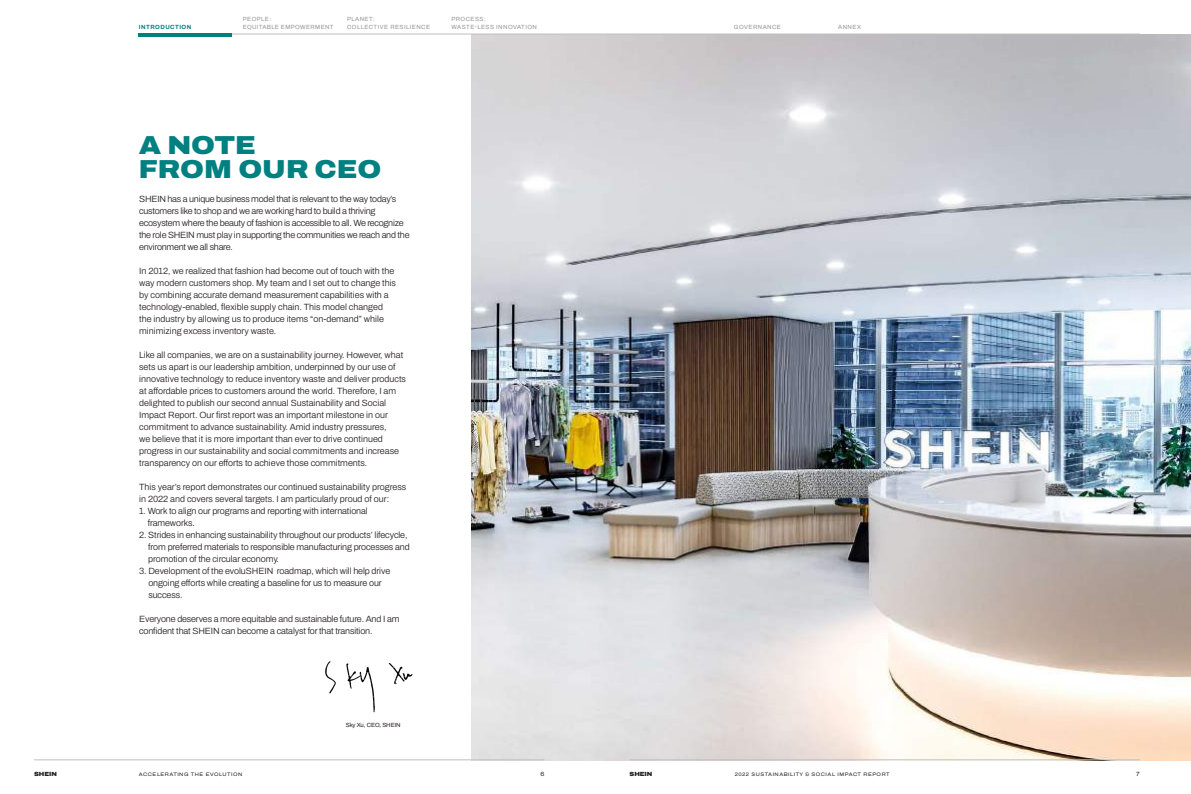
<style>
.page{position:relative;width:1191px;height:794px;background:#fff}
.page>*{position:absolute;margin:0;border:0;box-sizing:border-box;transform-origin:0 0}
.t1{font:900 26px/24px "Archivo Semi Expanded";color:#008080}
.t2{font:300 9px/12px "Archivo";color:#241f1f}
.t3{font:300 9px/12px "Archivo";letter-spacing:-.025em;color:#241f1f}
.t4{font:6px/8px "Archivo";letter-spacing:.075em;color:#969698}
.t5{font:6px "Archivo";letter-spacing:-.01em;color:#241f1f}
.t6{font:700 6px "Archivo";letter-spacing:.075em;color:#008080}
.t7{font:900 6px "Archivo Semi Expanded";color:#241f1f}
.t8{font:6px "Archivo Semi Expanded";color:#241f1f}
.t9{font:5px "Archivo Semi Expanded";letter-spacing:.1em;color:#241f1f}
</style>
<div class="page">
<img style="left:472px;top:34px;width:719px;height:726px">
<svg style="left:325px;top:661px;width:11px;height:32px"></svg>
<svg style="left:389px;top:663px;width:23px;height:21px"></svg>
<svg style="left:346px;top:663px;width:29px;height:49px"></svg>
<hr style="left:34px;top:759px;width:510px;height:1px;background:#c0bfc1">
<hr style="left:629px;top:759px;width:511px;height:1px;background:#c0bfc1">
<hr style="left:138px;top:34px;width:1002px;height:1px;background:#c0bfc1">
<hr style="left:138px;top:34px;width:93px;height:3px;background:#008080">
<p class="t6" style="left:139px;top:23px;width:54px">INTRODUCTION</p>
<p class="t4" style="left:243px;top:15px;width:92px">PEOPLE:<br>EQUITABLE EMPOWERMENT</p>
<p class="t4" style="left:347px;top:15px;width:85px">PLANET:<br>COLLECTIVE RESILIENCE</p>
<p class="t4" style="left:451px;top:15px;width:87px">PROCESS:<br>WASTE-LESS INNOVATION</p>
<p class="t4" style="left:734px;top:23px;width:49px">GOVERNANCE</p>
<p class="t4" style="left:838px;top:23px;width:24px">ANNEX</p>
<h1 class="t1" style="left:139px;top:133px;width:244px">A NOTE<br>FROM OUR CEO</h1>
<p class="t3" style="left:139px;top:193px;width:272px">SHEIN has a unique business model that is relevant to the way today’s customers like to shop and we are working hard to build a thriving ecosystem where the beauty of fashion is accessible to all. We recognize the role SHEIN must play in supporting the communities we reach and the environment we all share.</p>
<p class="t2" style="left:139px;top:265px;width:258px">In 2012, we realized that fashion had become out of touch with the way modern customers shop. My team and I set out to change this by combining accurate demand measurement capabilities with a technology-enabled, flexible supply chain. This model changed the industry by allowing us to produce items “on-demand” while minimizing excess inventory waste.</p>
<p class="t2" style="left:139px;top:349px;width:268px">Like all companies, we are on a sustainability journey. However, what sets us apart is our leadership ambition, underpinned by our use of innovative technology to reduce inventory waste and deliver products at affordable prices to customers around the world. Therefore, I am delighted to publish our second annual Sustainability and Social Impact Report. Our first report was an important milestone in our commitment to advance sustainability. Amid industry pressures,<br>we believe that it is more important than ever to drive continued progress in our sustainability and social commitments and increase transparency on our efforts to achieve those commitments.</p>
<p class="t2" style="left:139px;top:481px;width:269px">This year’s report demonstrates our continued sustainability progress in 2022 and covers several targets. I am particularly proud of our:</p>
<p class="t2" style="left:148px;top:505px;width:222px;text-indent:-9px">1. Work to align our programs and reporting with international frameworks.</p>
<p class="t2" style="left:148px;top:529px;width:263px;text-indent:-9px">2. Strides in enhancing sustainability throughout our products’ lifecycle, from preferred materials to responsible manufacturing processes and promotion of the circular economy.</p>
<p class="t2" style="left:148px;top:565px;width:243px;text-indent:-9px">3. Development of the evoluSHEIN roadmap, which will help drive ongoing efforts while creating a baseline for us to measure our success.</p>
<p class="t2" style="left:139px;top:613px;width:262px">Everyone deserves a more equitable and sustainable future. And I am confident that SHEIN can become a catalyst for that transition.</p>
<p class="t5" style="left:346px;top:720px;width:56px">Sky Xu, CEO, SHEIN</p>
<p class="t7" style="left:34px;top:769px;width:24px">SHEIN</p>
<p class="t9" style="left:139px;top:770px;width:105px">ACCELERATING THE EVOLUTION</p>
<p class="t8" style="left:540px;top:769px;width:5px">6</p>
<p class="t7" style="left:629px;top:769px;width:24px">SHEIN</p>
<p class="t9" style="left:734px;top:770px;width:156px">2022 SUSTAINABILITY &amp; SOCIAL IMPACT REPORT</p>
<p class="t8" style="left:1136px;top:769px;width:5px">7</p>
</div>
